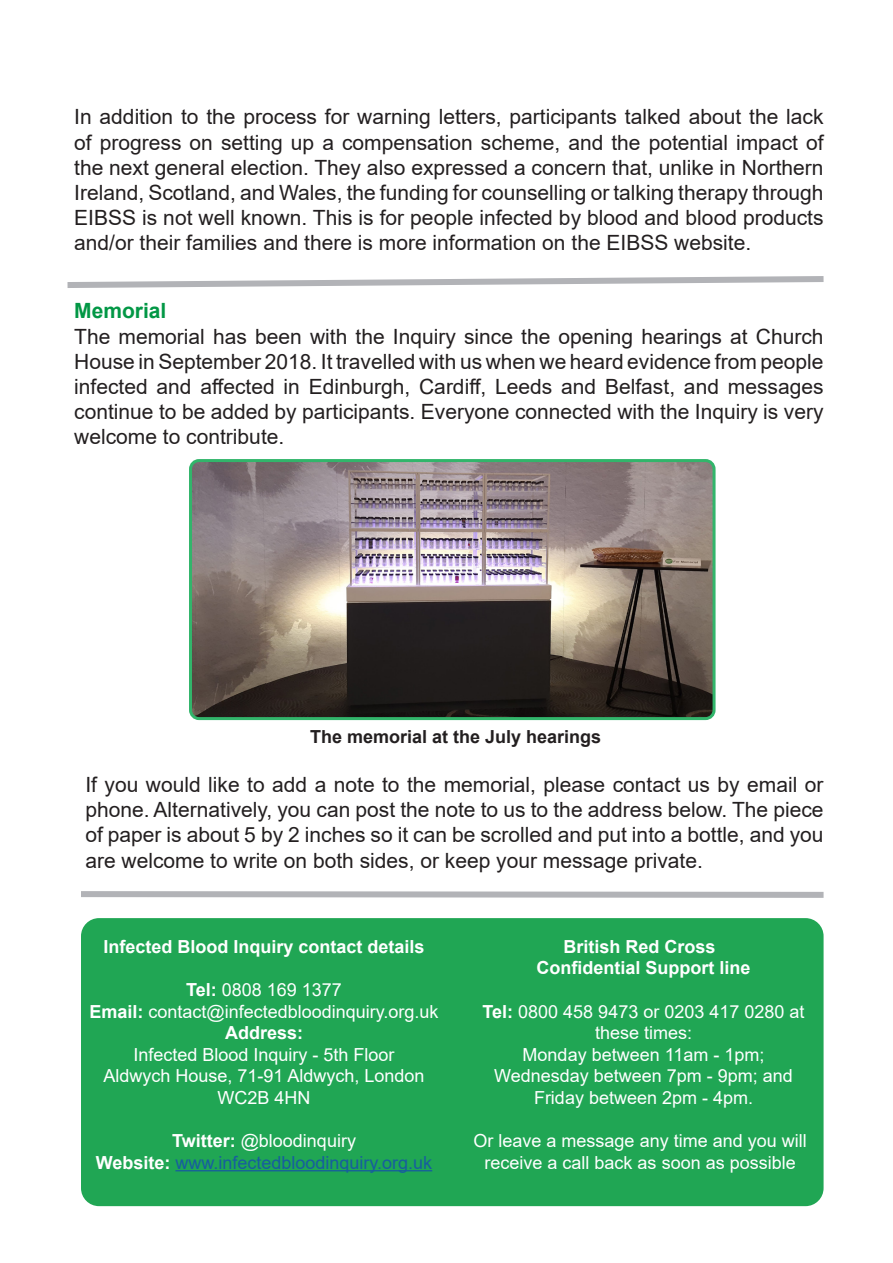
<style>
.page{position:relative;width:893px;height:1263px;background:#fff}
.page>*{position:absolute;margin:0;border:0;box-sizing:border-box;transform-origin:0 0}
.t1{font:21px/25.2px "Arial";color:#231f20;text-align:justify}
.t2{font:700 21px "Arial";color:#029745}
.t3{font:18px/21.6px "Arial";color:#fff;text-align:center}
.t4{font:700 18px "Arial";color:#fff}
.t5{font:18px "Arial";color:#175d9e}
.t6{font:700 18px "Arial";color:#231f20}
.s1{font-weight:700}
.s2{font-weight:700;color:#fff}
</style>
<div class="page">
<div style="left:81px;top:918px;width:743px;height:288px;background:#20a654;border-radius:18px"></div>
<hr style="left:175px;top:1170px;width:257px;height:1px;background:#175d9e">
<svg style="left:81px;top:891px;width:743px;height:7px;background:#bcbdc1"></svg>
<img style="left:193px;top:463px;width:519px;height:253px">
<div style="left:189px;top:459px;width:527px;height:261px;border:3px solid #32b56b;border-radius:9px"></div>
<svg style="left:67px;top:276px;width:757px;height:12px"></svg>
<p class="t1" style="left:74px;top:104px;width:751px">In addition to the process for warning letters, participants talked about the lack of progress on setting up a compensation scheme, and the potential impact of the next general election. They also expressed a concern that, unlike in Northern Ireland, Scotland, and Wales, the funding for counselling or talking therapy through EIBSS is not well known. This is for people infected by blood and blood products and/or their families and there is more information on the EIBSS website.</p>
<p class="t2" style="left:74px;top:296px;width:94px">Memorial</p>
<p class="t1" style="left:74px;top:323px;width:751px">The memorial has been with the Inquiry since the opening hearings at Church House in September 2018. It travelled with us when we heard evidence from people infected and affected in Edinburgh, Cardiff, Leeds and Belfast, and messages continue to be added by participants. Everyone connected with the Inquiry is very welcome to contribute.</p>
<p class="t6" style="left:310px;top:723px;width:293px">The memorial at the July hearings</p>
<p class="t1" style="left:85px;top:772px;width:740px">If you would like to add a note to the memorial, please contact us by email or phone. Alternatively, you can post the note to us to the address below. The piece of paper is about 5 by 2 inches so it can be scrolled and put into a bottle, and you are welcome to write on both sides, or keep your message private.</p>
<p class="t4" style="left:103px;top:934px;width:323px">Infected Blood Inquiry contact details</p>
<p class="t3" style="left:186px;top:979px;width:157px"><span class="s1">Tel:</span> 0808 169 1377</p>
<p class="t3" style="left:89px;top:1000px;width:351px"><span class="s1">Email:</span> contact@infectedbloodinquiry.org.uk</p>
<p class="t4" style="left:225px;top:1020px;width:80px">Address:</p>
<p class="t3" style="left:133px;top:1043px;width:263px">Infected Blood Inquiry - 5th Floor</p>
<p class="t3" style="left:103px;top:1065px;width:323px">Aldwych House, 71-91 Aldwych, London</p>
<p class="t3" style="left:217px;top:1087px;width:95px">WC2B 4HN</p>
<p class="t3" style="left:172px;top:1130px;width:185px"><span class="s1">Twitter:</span> @bloodinquiry</p>
<p class="t5" style="left:96px;top:1150px;width:338px"><span class="s2">Website:</span> www.infectedbloodinquiry.org.uk</p>
<p class="t4" style="left:563px;top:934px;width:154px">British Red Cross</p>
<p class="t4" style="left:537px;top:955px;width:216px">Confidential Support line</p>
<p class="t3" style="left:483px;top:1000px;width:323px"><span class="s1">Tel:</span> 0800 458 9473 or 0203 417 0280 at these times:</p>
<p class="t3" style="left:523px;top:1043px;width:243px">Monday between 11am - 1pm;</p>
<p class="t3" style="left:494px;top:1065px;width:300px">Wednesday between 7pm - 9pm; and</p>
<p class="t3" style="left:534px;top:1087px;width:221px">Friday between 2pm - 4pm.</p>
<p class="t3" style="left:474px;top:1130px;width:335px">Or leave a message any time and you will receive a call back as soon as possible</p>
</div>
